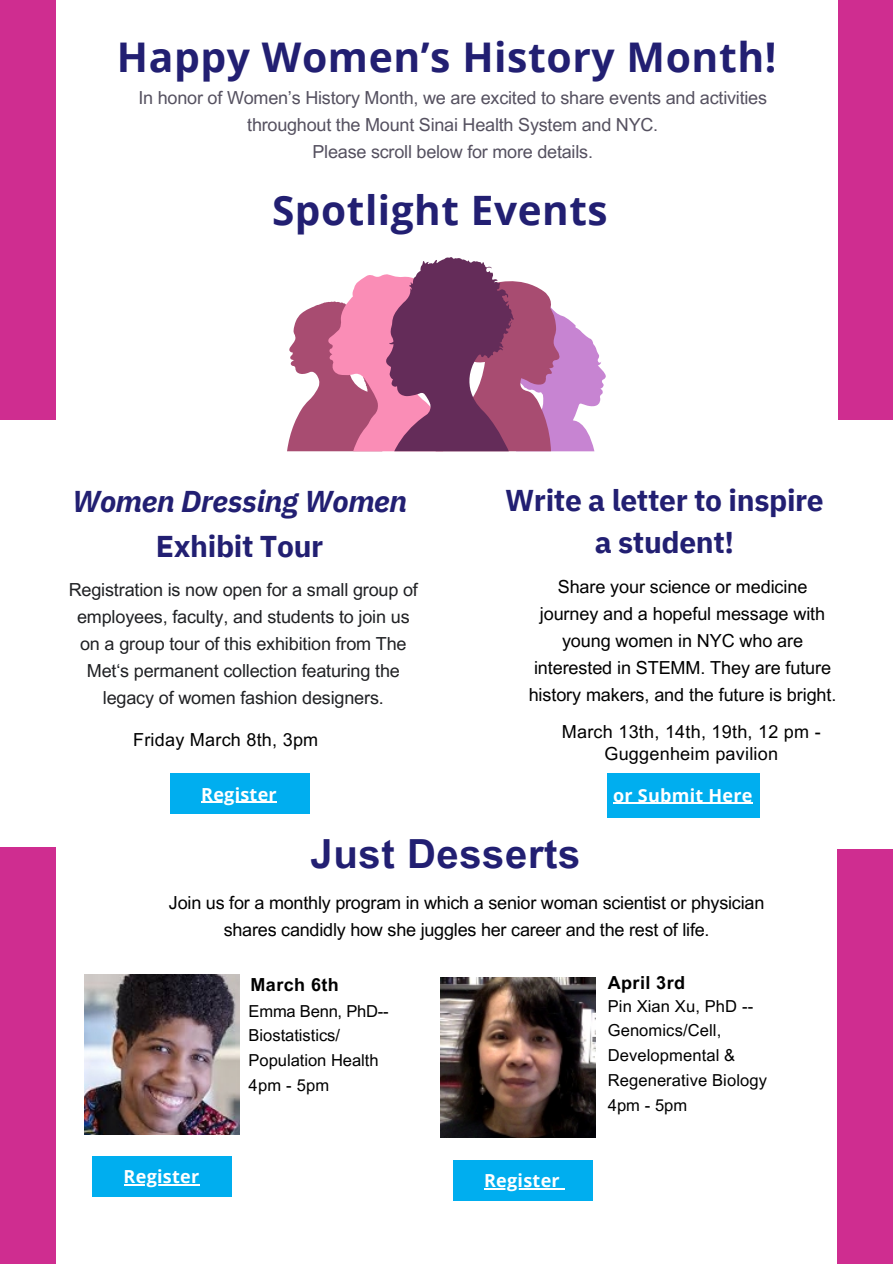
<style>
.page{position:relative;width:893px;height:1264px;background:#fff}
.page>*{position:absolute;margin:0;border:0;box-sizing:border-box;transform-origin:0 0}
.t1{font:700 40.95px "Open Sans";letter-spacing:.015em;color:#221f72}
.t2{font:700 40.5px "Open Sans";letter-spacing:.015em;color:#221f72}
.t3{font:700 40.2px "Arial MT Pro";letter-spacing:.015em;color:#221f72}
.t4{font:700 30px/41.7px "IBM Plex Sans";letter-spacing:-.01em;color:#221f72;text-align:center}
.t5{font:italic 700 30px/45px "IBM Plex Sans";letter-spacing:-.01em;color:#221f72;text-align:center}
.t6{font:18px/27px "Arial MT Pro";letter-spacing:-.005em;color:#000;text-align:center}
.t7{font:18px/27px "Arial MT Pro";letter-spacing:-.01em;color:#202124;text-align:center}
.t8{font:18px/27px "Arial MT Pro";letter-spacing:-.01em;color:#555160;text-align:center}
.t9{font:18px/21.3px "Arial MT Pro";letter-spacing:.015em;color:#000;text-align:center}
.t10{font:700 18px "Open Sans";letter-spacing:.015em;color:#fff}
.t11{font:700 18px "Arial MT Pro";letter-spacing:.025em;color:#000}
.t12{font:16.5px/24.8px "Arial MT Pro";letter-spacing:.005em;color:#000}
.t13{font:16.5px "Arial MT Pro";letter-spacing:-.015em;color:#000}
.s1{font-style:normal}
</style>
<div class="page">
<div style="left:170px;top:773px;width:139px;height:41px;background:#00aeef"></div>
<hr style="left:201px;top:801px;width:76px;height:1px;background:#fff">
<div style="left:607px;top:773px;width:153px;height:44px;background:#00aeef"></div>
<hr style="left:613px;top:802px;width:90px;height:2px;background:#fff">
<hr style="left:703px;top:802px;width:49px;height:2px;background:#fff">
<div style="left:0;top:847px;width:56px;height:416px;background:#cf2d90"></div>
<div style="left:837px;top:848px;width:55px;height:415px;background:#cf2d90"></div>
<div style="left:0;top:0;width:56px;height:420px;background:#cf2d90"></div>
<div style="left:838px;top:0;width:54px;height:420px;background:#cf2d90"></div>
<svg style="left:287px;top:257px;width:319px;height:194px"></svg>
<img style="left:84px;top:974px;width:156px;height:160px">
<img style="left:440px;top:977px;width:155px;height:160px">
<div style="left:92px;top:1156px;width:140px;height:40px;background:#00aeef"></div>
<hr style="left:124px;top:1184px;width:75px;height:1px;background:#fff">
<div style="left:453px;top:1160px;width:139px;height:40px;background:#00aeef"></div>
<hr style="left:484px;top:1188px;width:76px;height:1px;background:#fff">
<p class="t1" style="left:117px;top:28px;width:661px">Happy Women’s History Month!</p>
<h1 class="t8" style="left:138px;top:86px;width:630px">In honor of Women’s History Month, we are excited to share events and activities throughout the Mount Sinai Health System and NYC.</h1>
<p class="t8" style="left:312px;top:140px;width:282px">Please scroll below for more details.</p>
<h2 class="t2" style="left:272px;top:181px;width:337px">Spotlight Events</h2>
<h2 class="t5" style="left:72px;top:478px;width:336px">Women Dressing Women<br><span class="s1">Exhibit Tour</span></h2>
<p class="t4" style="left:505px;top:479px;width:320px">Write a letter to inspire a student!</p>
<p class="t7" style="left:69px;top:578px;width:351px">Registration is now open for a small group of employees, faculty, and students to join us on a group tour of this exhibition from The Met‘s permanent collection featuring the legacy of women fashion designers.</p>
<p class="t6" style="left:528px;top:575px;width:309px">Share your science or medicine journey and a hopeful message with young women in NYC who are interested in STEMM. They are future history makers, and the future is bright.</p>
<h3 class="t9" style="left:133px;top:731px;width:187px">Friday March 8th, 3pm</h3>
<p class="t9" style="left:562px;top:723px;width:260px">March 13th, 14th, 19th, 12 pm -<br>Guggenheim pavilion</p>
<h1 class="t10" style="left:201px;top:781px;width:77px">Register</h1>
<p class="t10" style="left:613px;top:782px;width:141px">or Submit Here</p>
<h3 class="t3" style="left:310px;top:838px;width:271px">Just Desserts</h3>
<h1 class="t6" style="left:169px;top:891px;width:597px">Join us for a monthly program in which a senior woman scientist or physician shares candidly how she juggles her career and the rest of life.</h1>
<h3 class="t11" style="left:250px;top:977px;width:90px">March 6th</h3>
<p class="t13" style="left:249px;top:1004px;width:141px">Emma Benn, PhD--</p>
<p class="t12" style="left:249px;top:1025px;width:93px">Biostatistics/</p>
<p class="t12" style="left:249px;top:1050px;width:131px">Population Health</p>
<p class="t12" style="left:249px;top:1074px;width:82px">4pm - 5pm</p>
<p class="t11" style="left:607px;top:975px;width:79px">April 3rd</p>
<p class="t12" style="left:607px;top:995px;width:147px">Pin Xian Xu, PhD --</p>
<h3 class="t12" style="left:607px;top:1020px;width:161px">Genomics/Cell,<br>Developmental &amp;<br>Regenerative Biology</h3>
<p class="t12" style="left:607px;top:1094px;width:81px">4pm - 5pm</p>
<p class="t10" style="left:124px;top:1164px;width:77px">Register</p>
<h3 class="t10" style="left:484px;top:1167px;width:77px">Register</h3>
</div>
